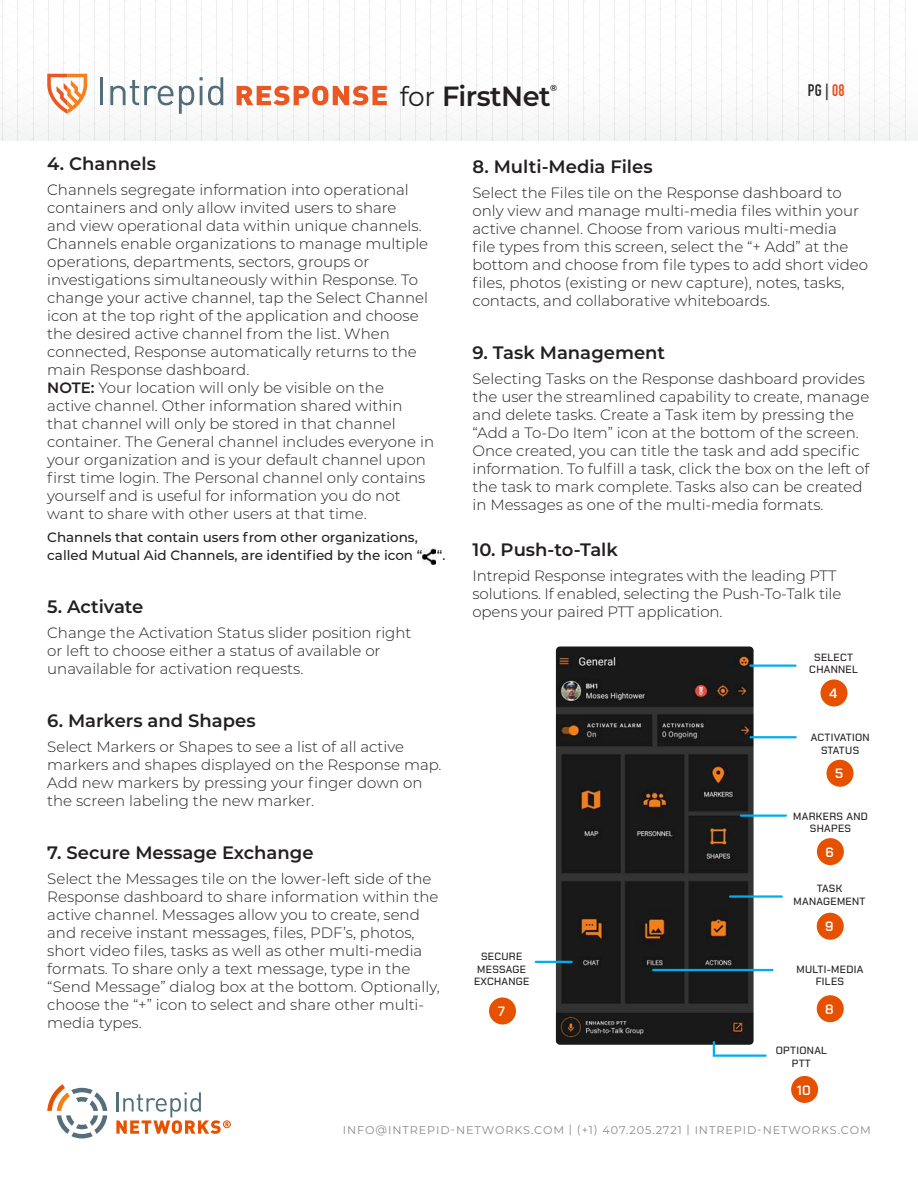
<style>
.page{position:relative;width:918px;height:1188px;background:#fff}
.page>*{position:absolute;margin:0;border:0;box-sizing:border-box;transform-origin:0 0}
.t1{font:600 27.75px "Montserrat";letter-spacing:-.02em;color:#231f20}
._1{font:600 18px "Montserrat";color:#231f20}
.t2{font:700 16.5px "DIN Condensed";color:#292929}
._1-2{font:300 15px/18px "Montserrat";color:#231f20}
._1-3{font:500 13.5px/18px "Montserrat";color:#231f20}
._1-4{font:600 13.5px "Chakra Petch";color:#fff}
.t3{font:11.25px "Montserrat";letter-spacing:.08em;color:#888a8f}
._1-5{font:500 10.5px/12.6px "Chakra Petch";letter-spacing:.03em;color:#231f20;text-align:center}
.t4{font:600 8.7px "Montserrat";color:#231f20}
.s1{font-weight:400;font-size:27px}
.s2{color:#e45124}
.s3{font-weight:600}
</style>
<div class="page">
<img style="left:556px;top:647px;width:198px;height:398px">
<div style="left:820px;top:680px;width:28px;height:26px;background:#e65100;border-radius:50%"></div>
<div style="left:826px;top:760px;width:28px;height:27px;background:#e65100;border-radius:50%"></div>
<div style="left:791px;top:1076px;width:27px;height:27px;background:#e65100;border-radius:50%"></div>
<div style="left:489px;top:998px;width:27px;height:26px;background:#e65100;border-radius:50%"></div>
<div style="left:817px;top:995px;width:27px;height:27px;background:#e65100;border-radius:50%"></div>
<div style="left:817px;top:913px;width:27px;height:27px;background:#e65100;border-radius:50%"></div>
<hr style="left:750px;top:664px;width:46px;height:3px;background:#00aeef">
<hr style="left:751px;top:736px;width:45px;height:2px;background:#00aeef">
<svg style="left:712px;top:1040px;width:55px;height:17px"></svg>
<hr style="left:653px;top:969px;width:119px;height:2px;background:#00aeef">
<hr style="left:730px;top:895px;width:52px;height:3px;background:#00aeef">
<hr style="left:536px;top:961px;width:36px;height:2px;background:#00aeef">
<svg style="left:116px;top:1092px;width:115px;height:42px"></svg>
<svg style="left:47px;top:1084px;width:60px;height:54px"></svg>
<div style="left:817px;top:838px;width:27px;height:27px;background:#e65100;border-radius:50%"></div>
<hr style="left:741px;top:815px;width:45px;height:2px;background:#00aeef">
<svg style="left:2px;top:0;width:916px;height:141px"></svg>
<svg style="left:0;top:69px;width:905px;height:72px"></svg>
<img style="left:422px;top:548px;width:14px;height:16px">
<p class="t1" style="left:400px;top:76px;width:152px"><span class="s1">for</span> FirstNet</p>
<p class="t4" style="left:550px;top:82px;width:8px">®</p>
<p class="t2" style="left:808px;top:79px;width:38px">PG | <span class="s2">08</span></p>
<p class="_1" style="left:47px;top:151px;width:110px">4. Channels</p>
<p class="_1-2" style="left:47px;top:180px;width:388px">Channels segregate information into operational containers and only allow invited users to share<br>and view operational data within unique channels.<br>Channels enable organizations to manage multiple operations, departments, sectors, groups or investigations simultaneously within Response. To change your active channel, tap the Select Channel icon at the top right of the application and choose the desired active channel from the list. When connected, Response automatically returns to the main Response dashboard.<br><span class="s3">NOTE:</span> Your location will only be visible on the<br>active channel. Other information shared within that channel will only be stored in that channel container. The General channel includes everyone in your organization and is your default channel upon first time login. The Personal channel only contains yourself and is useful for information you do not want to share with other users at that time.</p>
<p class="_1-3" style="left:47px;top:528px;width:400px">Channels that contain users from other organizations, called Mutual Aid Channels, are identified by the icon “ “.</p>
<p class="_1" style="left:47px;top:594px;width:98px">5. Activate</p>
<p class="_1-2" style="left:47px;top:623px;width:366px">Change the Activation Status slider position right or left to choose either a status of available or unavailable for activation requests.</p>
<p class="_1" style="left:47px;top:708px;width:210px">6. Markers and Shapes</p>
<p class="_1-2" style="left:47px;top:737px;width:396px">Select Markers or Shapes to see a list of all active markers and shapes displayed on the Response map.<br>Add new markers by pressing your finger down on the screen labeling the new marker.</p>
<p class="_1" style="left:47px;top:840px;width:268px">7. Secure Message Exchange</p>
<p class="_1-2" style="left:47px;top:869px;width:394px">Select the Messages tile on the lower-left side of the Response dashboard to share information within the active channel. Messages allow you to create, send and receive instant messages, files, PDF’s, photos, short video files, tasks as well as other multi-media formats. To share only a text message, type in the “Send Message” dialog box at the bottom. Optionally, choose the “+” icon to select and share other multi&shy;media types.</p>
<p class="_1" style="left:472px;top:154px;width:182px">8. Multi-Media Files</p>
<p class="_1-2" style="left:472px;top:183px;width:397px">Select the Files tile on the Response dashboard to only view and manage multi-media files within your active channel. Choose from various multi-media<br>file types from this screen, select the “+ Add” at the bottom and choose from file types to add short video files, photos (existing or new capture), notes, tasks, contacts, and collaborative whiteboards.</p>
<p class="_1" style="left:472px;top:340px;width:194px">9. Task Management</p>
<p class="_1-2" style="left:472px;top:369px;width:398px">Selecting Tasks on the Response dashboard provides the user the streamlined capability to create, manage and delete tasks. Create a Task item by pressing the “Add a To-Do Item” icon at the bottom of the screen.<br>Once created, you can title the task and add specific information. To fulfill a task, click the box on the left of the task to mark complete. Tasks also can be created in Messages as one of the multi-media formats.</p>
<p class="_1" style="left:472px;top:537px;width:147px">10. Push-to-Talk</p>
<p class="_1-2" style="left:472px;top:566px;width:370px">Intrepid Response integrates with the leading PTT solutions. If enabled, selecting the Push-To-Talk tile opens your paired PTT application.</p>
<p class="_1-5" style="left:809px;top:651px;width:50px">SELECT<br>CHANNEL</p>
<p class="_1-4" style="left:829px;top:686px;width:9px">4</p>
<p class="_1-5" style="left:811px;top:731px;width:60px">ACTIVATION<br>STATUS</p>
<p class="_1-4" style="left:835px;top:766px;width:10px">5</p>
<p class="_1-5" style="left:793px;top:810px;width:76px">MARKERS AND<br>SHAPES</p>
<p class="_1-4" style="left:825px;top:844px;width:10px">6</p>
<p class="_1-5" style="left:794px;top:882px;width:73px">TASK<br>MANAGEMENT</p>
<p class="_1-5" style="left:474px;top:950px;width:57px">SECURE<br>MESSAGE<br>EXCHANGE</p>
<p class="_1-4" style="left:825px;top:919px;width:10px">9</p>
<p class="_1-5" style="left:796px;top:963px;width:68px">MULTI-MEDIA<br>FILES</p>
<p class="_1-4" style="left:498px;top:1004px;width:8px">7</p>
<p class="_1-4" style="left:825px;top:1001px;width:10px">8</p>
<p class="_1-5" style="left:776px;top:1044px;width:53px">OPTIONAL<br>PTT</p>
<p class="_1-4" style="left:797px;top:1082px;width:16px">10</p>
<p class="t3" style="left:343px;top:1122px;width:529px">INFO@INTREPID-NETWORKS.COM | (+1) 407.205.2721 | INTREPID-NETWORKS.COM</p>
</div>
